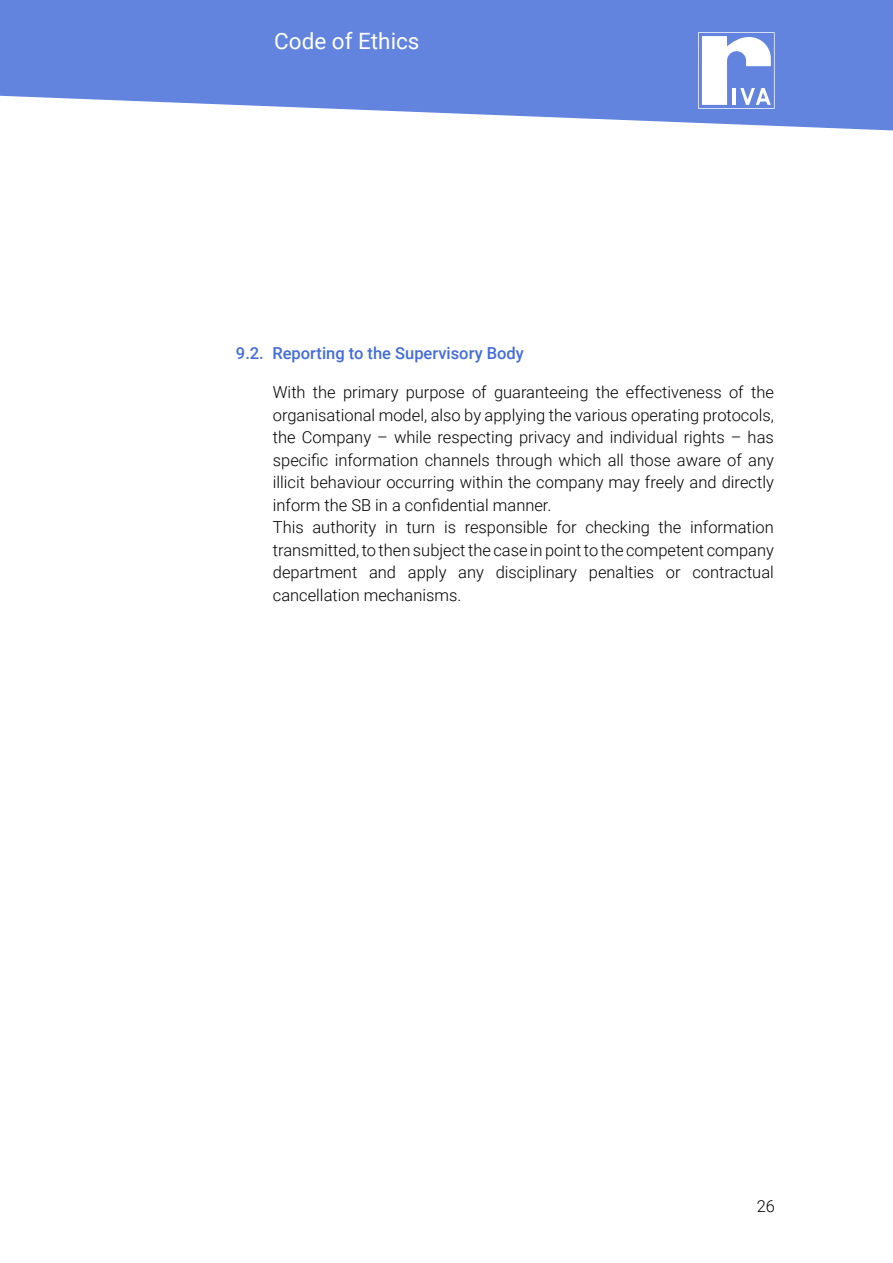
<style>
.page{position:relative;width:893px;height:1263px;background:#fff}
.page>*{position:absolute;margin:0;border:0;box-sizing:border-box;transform-origin:0 0}
.t1{font:22.5px "Roboto";color:#fff}
.t2{font:300 16.5px/22.5px "Roboto";color:#000}
.t3{font:500 16.5px "Roboto";color:#446dd9}
</style>
<div class="page">
<svg style="left:0;top:0;width:893px;height:130px;background:#7794e3"></svg>
<svg style="left:698px;top:32px;width:77px;height:77px"></svg>
<h1 class="t1" style="left:274px;top:25px;width:147px">Code of Ethics</h1>
<p class="t3" style="left:236px;top:342px;width:289px">9.2. Reporting to the Supervisory Body</p>
<p class="t2" style="left:273px;top:381px;width:503px">With the primary purpose of guaranteeing the effectiveness of the organisational model, also by applying the various operating protocols, the Company – while respecting privacy and individual rights – has specific information channels through which all those aware of any illicit behaviour occurring within the company may freely and directly inform the SB in a confidential manner.<br>This authority in turn is responsible for checking the information transmitted, to then subject the case in point to the competent company department and apply any disciplinary penalties or contractual cancellation mechanisms.</p>
<p class="t2" style="left:757px;top:1194px;width:20px">26</p>
</div>
